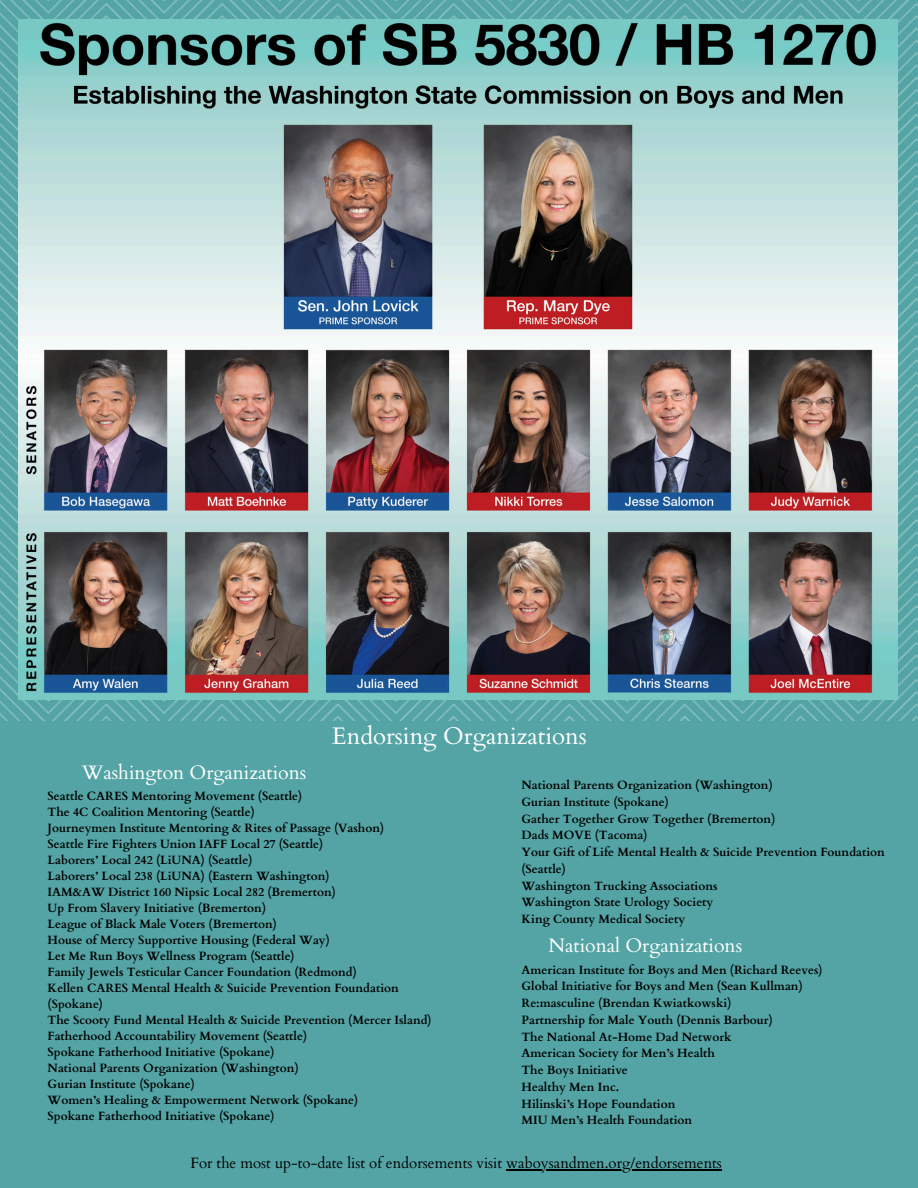
<style>
.page{position:relative;width:918px;height:1188px;background:#fff}
.page>*{position:absolute;margin:0;border:0;box-sizing:border-box;transform-origin:0 0}
.t1{font:24px "Cardo";color:#fff}
.t2{font:19.5px "Cardo";color:#fff}
.t3{font:15px "Cardo";color:#000}
.t4{font:700 12px/16px "Cardo";color:#000}
</style>
<div class="page">
<img style="left:0;top:0;width:918px;height:722px">
<div style="left:0;top:722px;width:918px;height:466px;background:#54a4a5"></div>
<img style="left:18px;top:19px;width:880px;height:681px">
<hr style="left:506px;top:1170px;width:216px;height:1px;background:#000">
<p class="t1" style="left:332px;top:721px;width:256px">Endorsing Organizations</p>
<p class="t2" style="left:82px;top:760px;width:226px">Washington Organizations</p>
<h1 class="t4" style="left:48px;top:788px;width:256px">Seattle CARES Mentoring Movement (Seattle)</h1>
<p class="t4" style="left:48px;top:804px;width:209px">The 4C Coalition Mentoring (Seattle)</p>
<p class="t4" style="left:48px;top:820px;width:338px">Journeymen Institute Mentoring &amp; Rites of Passage (Vashon)</p>
<p class="t4" style="left:48px;top:836px;width:277px">Seattle Fire Fighters Union IAFF Local 27 (Seattle)</p>
<p class="t4" style="left:48px;top:852px;width:206px">Laborers’ Local 242 (LiUNA) (Seattle)</p>
<p class="t4" style="left:48px;top:868px;width:283px">Laborers’ Local 238 (LiUNA) (Eastern Washington)</p>
<p class="t4" style="left:48px;top:884px;width:290px">IAM&amp;AW District 160 Nipsic Local 282 (Bremerton)</p>
<p class="t4" style="left:48px;top:900px;width:220px">Up From Slavery Initiative (Bremerton)</p>
<p class="t4" style="left:48px;top:916px;width:231px">League of Black Male Voters (Bremerton)</p>
<p class="t4" style="left:48px;top:932px;width:284px">House of Mercy Supportive Housing (Federal Way)</p>
<p class="t4" style="left:48px;top:948px;width:249px">Let Me Run Boys Wellness Program (Seattle)</p>
<p class="t4" style="left:48px;top:964px;width:311px">Family Jewels Testicular Cancer Foundation (Redmond)</p>
<p class="t4" style="left:48px;top:980px;width:353px">Kellen CARES Mental Health &amp; Suicide Prevention Foundation (Spokane)</p>
<p class="t4" style="left:48px;top:1012px;width:386px">The Scooty Fund Mental Health &amp; Suicide Prevention (Mercer Island)</p>
<p class="t4" style="left:48px;top:1028px;width:261px">Fatherhood Accountability Movement (Seattle)</p>
<p class="t4" style="left:48px;top:1044px;width:229px">Spokane Fatherhood Initiative (Spokane)</p>
<p class="t4" style="left:48px;top:1060px;width:253px">National Parents Organization (Washington)</p>
<p class="t4" style="left:48px;top:1076px;width:149px">Gurian Institute (Spokane)</p>
<p class="t4" style="left:48px;top:1092px;width:312px">Women’s Healing &amp; Empowerment Network (Spokane)</p>
<p class="t4" style="left:48px;top:1108px;width:228px">Spokane Fatherhood Initiative (Spokane)</p>
<p class="t4" style="left:522px;top:777px;width:253px">National Parents Organization (Washington)</p>
<h2 class="t4" style="left:522px;top:794px;width:149px">Gurian Institute (Spokane)</h2>
<p class="t4" style="left:522px;top:811px;width:255px">Gather Together Grow Together (Bremerton)</p>
<p class="t4" style="left:522px;top:828px;width:128px">Dads MOVE (Tacoma)</p>
<p class="t4" style="left:522px;top:844px;width:365px;line-height:16.8px">Your Gift of Life Mental Health &amp; Suicide Prevention Foundation (Seattle)</p>
<p class="t4" style="left:522px;top:878px;width:198px">Washington Trucking Associations</p>
<p class="t4" style="left:522px;top:895px;width:193px">Washington State Urology Society</p>
<p class="t4" style="left:522px;top:911px;width:165px">King County Medical Society</p>
<p class="t4" style="left:522px;top:962px;width:303px">American Institute for Boys and Men (Richard Reeves)</p>
<p class="t4" style="left:522px;top:978px;width:283px">Global Initiative for Boys and Men (Sean Kullman)</p>
<p class="t4" style="left:522px;top:995px;width:211px">Re:masculine (Brendan Kwiatkowski)</p>
<p class="t4" style="left:522px;top:1012px;width:253px">Partnership for Male Youth (Dennis Barbour)</p>
<p class="t4" style="left:522px;top:1029px;width:212px">The National At-Home Dad Network</p>
<p class="t4" style="left:522px;top:1045px;width:195px">American Society for Men’s Health</p>
<p class="t4" style="left:522px;top:1062px;width:108px">The Boys Initiative</p>
<p class="t4" style="left:522px;top:1079px;width:99px">Healthy Men Inc.</p>
<p class="t4" style="left:522px;top:1096px;width:155px">Hilinski’s Hope Foundation</p>
<p class="t4" style="left:522px;top:1113px;width:172px">MIU Men’s Health Foundation</p>
<p class="t2" style="left:549px;top:933px;width:195px">National Organizations</p>
<h2 class="t3" style="left:190px;top:1154px;width:533px">For the most up-to-date list of endorsements visit waboysandmen.org/endorsements</h2>
</div>
